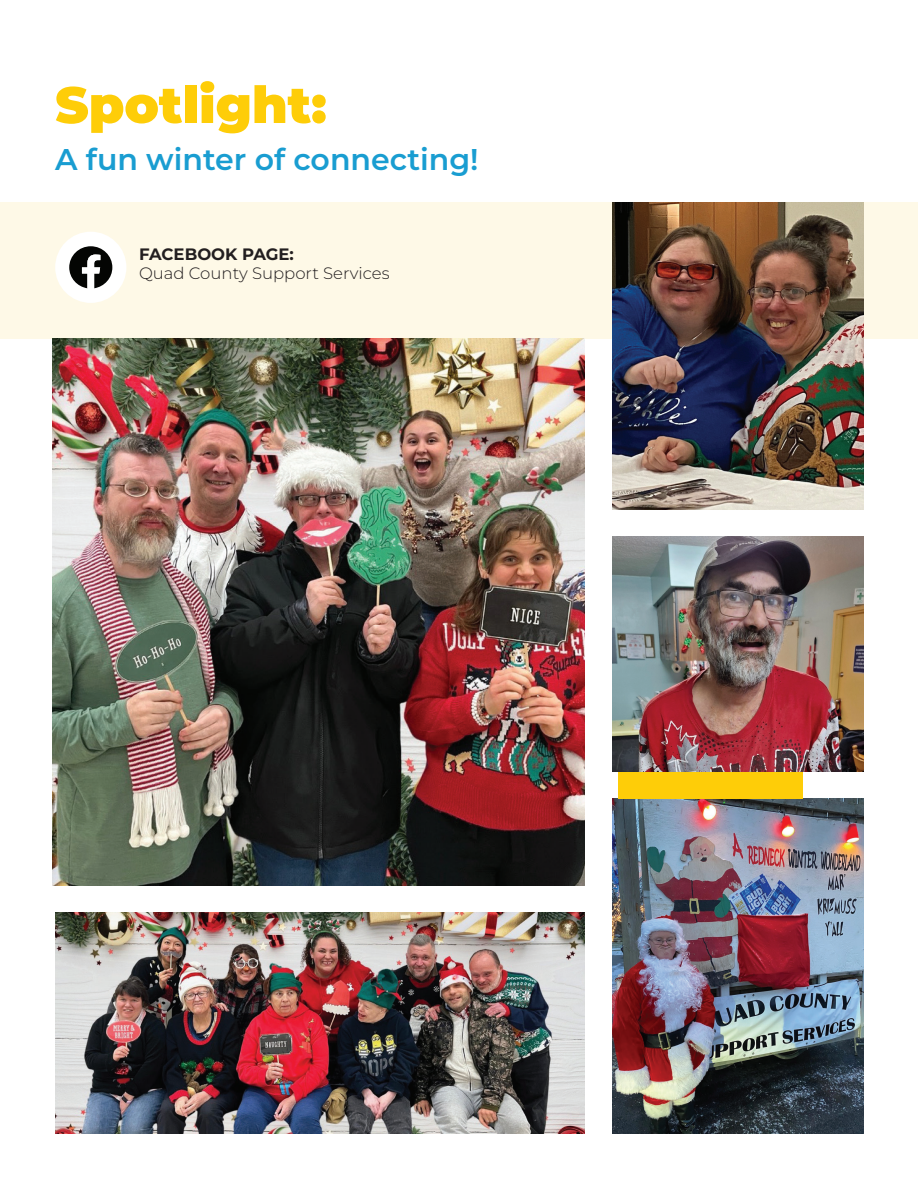
<style>
.page{position:relative;width:918px;height:1188px;background:#fff}
.page>*{position:absolute;margin:0;border:0;box-sizing:border-box;transform-origin:0 0}
.t1{font:900 51px "Montserrat";color:#fecd08}
.t2{font:600 30px "Montserrat";color:#199dd1}
.t3{font:300 16.5px "Montserrat";color:#231f20}
.t4{font:700 16.5px "Montserrat";color:#231f20}
</style>
<div class="page">
<div style="left:0;top:202px;width:918px;height:137px;background:#fef9e7"></div>
<img style="left:612px;top:799px;width:251px;height:335px">
<img style="left:612px;top:202px;width:251px;height:307px">
<div style="left:55px;top:232px;width:71px;height:71px;background:#fff;border-radius:50%"></div>
<img style="left:612px;top:536px;width:251px;height:236px">
<img style="left:52px;top:339px;width:533px;height:546px">
<img style="left:55px;top:912px;width:530px;height:222px">
<svg style="left:69px;top:246px;width:43px;height:43px"></svg>
<div style="left:618px;top:772px;width:184px;height:27px;background:#fecd08"></div>
<h1 class="t1" style="left:55px;top:71px;width:273px">Spotlight:</h1>
<h2 class="t2" style="left:55px;top:139px;width:425px">A fun winter of connecting!</h2>
<p class="t4" style="left:139px;top:243px;width:156px">FACEBOOK PAGE:</p>
<p class="t3" style="left:139px;top:262px;width:252px">Quad County Support Services</p>
</div>
